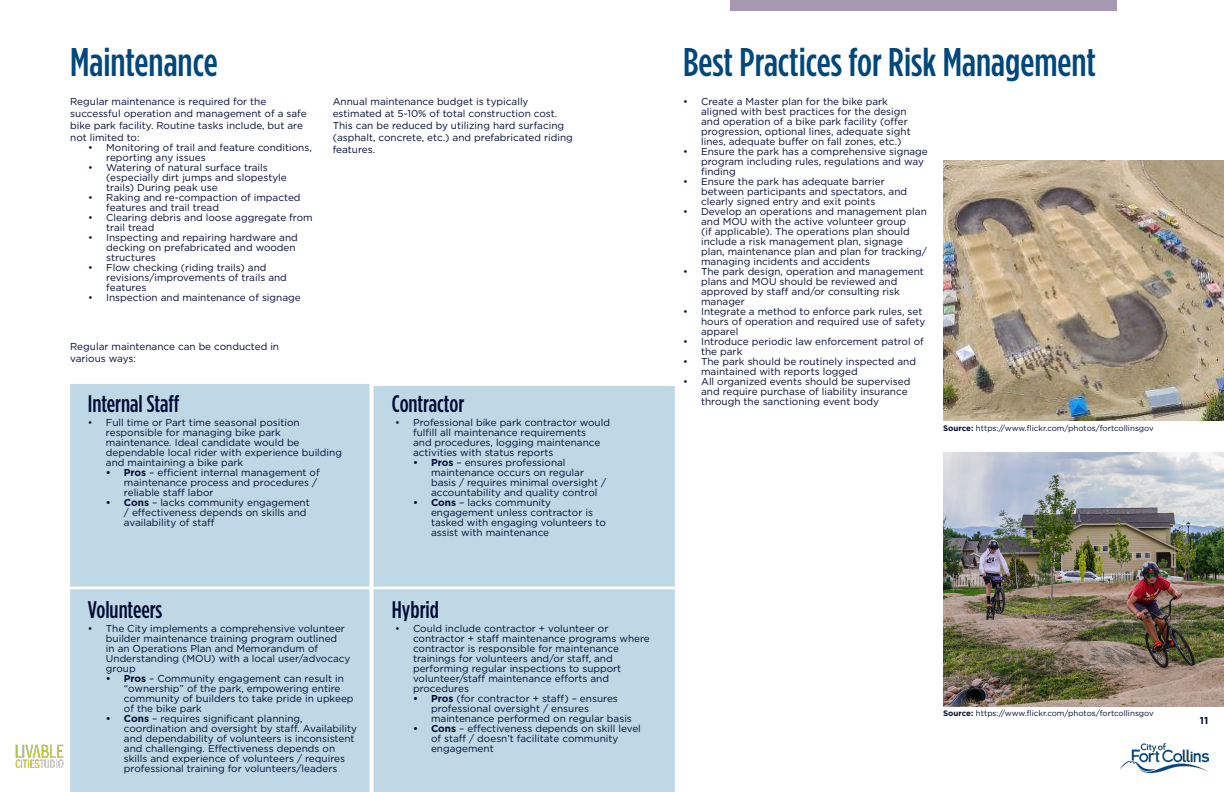
<style>
.page{position:relative;width:1224px;height:792px;background:#fff}
.page>*{position:absolute;margin:0;border:0;box-sizing:border-box;transform-origin:0 0}
.t1{font:500 40px "Gotham Condensed";color:#00477b}
.SubHeadings_Intro{font:500 24px "Gotham Condensed";color:#010a35}
.Regular_Paragraph{font:10px/10px "Gotham";color:#010a35}
.Regular_Paragraph-2{font:700 10px "Gotham";color:#010a35}
.Source{font:8px "Gotham";color:#010a35}
.s1{font-weight:700}
</style>
<div class="page">
<img style="left:1120px;top:744px;width:88px;height:29px">
<div style="left:730px;top:1px;width:386px;height:10px;background:#a698b1"></div>
<img style="left:943px;top:452px;width:281px;height:254px">
<img style="left:943px;top:161px;width:281px;height:259px">
<div style="left:71px;top:590px;width:298px;height:201px;background:#bed8e5"></div>
<div style="left:70px;top:589px;width:300px;height:203px;border:2px solid #bed8e5"></div>
<div style="left:374px;top:386px;width:301px;height:201px;background:#bed8e5;border:2px solid #bed8e5"></div>
<div style="left:70px;top:384px;width:300px;height:203px;background:#bed8e5;border:2px solid #bed8e5"></div>
<div style="left:375px;top:590px;width:299px;height:201px;background:#bed8e5"></div>
<div style="left:374px;top:589px;width:301px;height:203px;border:2px solid #bed8e5"></div>
<img style="left:15px;top:744px;width:49px;height:24px">
<p class="t1" style="left:70px;top:39px;width:149px">Maintenance</p>
<p class="Regular_Paragraph" style="left:70px;top:95px;width:238px;line-height:12px">Regular maintenance is required for the successful operation and management of a safe bike park facility. Routine tasks include, but are not limited to:</p>
<p class="Regular_Paragraph" style="left:106px;top:142px;width:207px;text-indent:-18px">• Monitoring of trail and feature conditions, reporting any issues</p>
<p class="Regular_Paragraph" style="left:106px;top:162px;width:182px;text-indent:-18px">• Watering of natural surface trails (especially dirt jumps and slopestyle trails) During peak use</p>
<p class="Regular_Paragraph" style="left:106px;top:192px;width:196px;text-indent:-18px">• Raking and re-compaction of impacted features and trail tread</p>
<p class="Regular_Paragraph" style="left:106px;top:212px;width:208px;text-indent:-18px">• Clearing debris and loose aggregate from trail tread</p>
<p class="Regular_Paragraph" style="left:106px;top:232px;width:193px;text-indent:-18px">• Inspecting and repairing hardware and decking on prefabricated and wooden structures</p>
<p class="Regular_Paragraph" style="left:106px;top:262px;width:182px;text-indent:-18px">• Flow checking (riding trails) and revisions/improvements of trails and features</p>
<p class="Regular_Paragraph" style="left:88px;top:292px;width:214px">• Inspection and maintenance of signage</p>
<p class="Regular_Paragraph" style="left:70px;top:340px;width:210px;line-height:12px">Regular maintenance can be conducted in various ways:</p>
<p class="SubHeadings_Intro" style="left:88px;top:390px;width:93px">Internal Staff</p>
<p class="Regular_Paragraph" style="left:333px;top:95px;width:242px;line-height:12px">Annual maintenance budget is typically estimated at 5-10% of total construction cost.<br>This can be reduced by utilizing hard surfacing (asphalt, concrete, etc.) and prefabricated riding features.</p>
<p class="SubHeadings_Intro" style="left:392px;top:390px;width:74px">Contractor</p>
<p class="Regular_Paragraph" style="left:106px;top:417px;width:238px;text-indent:-18px">• Full time or Part time seasonal position responsible for managing bike park maintenance. Ideal candidate would be dependable local rider with experience building and maintaining a bike park</p>
<p class="Regular_Paragraph" style="left:124px;top:467px;width:197px;text-indent:-18px"><span class="s1">• Pros</span> – efficient internal management of maintenance process and procedures / reliable staff labor</p>
<p class="Regular_Paragraph" style="left:124px;top:497px;width:187px;text-indent:-18px"><span class="s1">• Cons</span> – lacks community engagement / effectiveness depends on skills and availability of staff</p>
<p class="SubHeadings_Intro" style="left:88px;top:595px;width:76px">Volunteers</p>
<p class="Regular_Paragraph" style="left:106px;top:623px;width:246px;text-indent:-18px">• The City implements a comprehensive volunteer builder maintenance training program outlined<br>in an Operations Plan and Memorandum of Understanding (MOU) with a local user/advocacy group</p>
<p class="Regular_Paragraph" style="left:124px;top:673px;width:231px;text-indent:-18px"><span class="s1">• Pros</span> – Community engagement can result in “ownership” of the park, empowering entire community of builders to take pride in upkeep of the bike park</p>
<p class="Regular_Paragraph" style="left:124px;top:713px;width:235px;text-indent:-18px"><span class="s1">• Cons</span> – requires significant planning, coordination and oversight by staff. Availability and dependability of volunteers is inconsistent and challenging. Effectiveness depends on skills and experience of volunteers / requires professional training for volunteers/leaders</p>
<p class="Regular_Paragraph" style="left:413px;top:417px;width:198px;text-indent:-18px">• Professional bike park contractor would fulfill all maintenance requirements<br>and procedures, logging maintenance activities with status reports</p>
<p class="Regular_Paragraph" style="left:431px;top:457px;width:177px;text-indent:-18px"><span class="s1">• Pros</span> – ensures professional maintenance occurs on regular basis / requires minimal oversight / accountability and quality control</p>
<p class="Regular_Paragraph" style="left:431px;top:497px;width:176px;text-indent:-18px"><span class="s1">• Cons</span> – lacks community engagement unless contractor is tasked with engaging volunteers to assist with maintenance</p>
<p class="SubHeadings_Intro" style="left:392px;top:595px;width:49px">Hybrid</p>
<p class="Regular_Paragraph" style="left:413px;top:623px;width:238px;text-indent:-18px">• Could include contractor + volunteer or contractor + staff maintenance programs where contractor is responsible for maintenance trainings for volunteers and/or staff, and performing regular inspections to support volunteer/staff maintenance efforts and procedures</p>
<p class="Regular_Paragraph" style="left:431px;top:693px;width:202px;text-indent:-18px"><span class="s1">• Pros</span> (for contractor + staff) – ensures professional oversight / ensures maintenance performed on regular basis</p>
<p class="Regular_Paragraph" style="left:431px;top:723px;width:211px;text-indent:-18px"><span class="s1">• Cons</span> – effectiveness depends on skill level of staff / doesn’t facilitate community engagement</p>
<p class="t1" style="left:683px;top:39px;width:414px">Best Practices for Risk Management</p>
<p class="Regular_Paragraph" style="left:701px;top:96px;width:211px;text-indent:-18px">• Create a Master plan for the bike park aligned with best practices for the design and operation of a bike park facility (offer progression, optional lines, adequate sight lines, adequate buffer on fall zones, etc.)</p>
<p class="Regular_Paragraph" style="left:701px;top:146px;width:228px;text-indent:-18px">• Ensure the park has a comprehensive signage program including rules, regulations and way finding</p>
<p class="Regular_Paragraph" style="left:701px;top:176px;width:208px;text-indent:-18px">• Ensure the park has adequate barrier between participants and spectators, and clearly signed entry and exit points</p>
<p class="Regular_Paragraph" style="left:701px;top:206px;width:227px;text-indent:-18px">• Develop an operations and management plan and MOU with the active volunteer group<br>(if applicable). The operations plan should include a risk management plan, signage plan, maintenance plan and plan for tracking/ managing incidents and accidents</p>
<p class="Regular_Paragraph" style="left:701px;top:266px;width:224px;text-indent:-18px">• The park design, operation and management plans and MOU should be reviewed and approved by staff and/or consulting risk manager</p>
<p class="Regular_Paragraph" style="left:701px;top:306px;width:226px;text-indent:-18px">• Integrate a method to enforce park rules, set hours of operation and required use of safety apparel</p>
<p class="Regular_Paragraph" style="left:701px;top:336px;width:224px;text-indent:-18px">• Introduce periodic law enforcement patrol of the park</p>
<p class="Regular_Paragraph" style="left:701px;top:356px;width:216px;text-indent:-18px">• The park should be routinely inspected and maintained with reports logged</p>
<p class="Regular_Paragraph" style="left:701px;top:376px;width:211px;text-indent:-18px">• All organized events should be supervised and require purchase of liability insurance through the sanctioning event body</p>
<p class="Source" style="left:943px;top:423px;width:212px"><span class="s1">Source:</span> https://www.flickr.com/photos/fortcollinsgov</p>
<p class="Source" style="left:943px;top:708px;width:212px"><span class="s1">Source:</span> https://www.flickr.com/photos/fortcollinsgov</p>
<p class="Regular_Paragraph-2" style="left:1200px;top:714px;width:10px">11</p>
</div>
